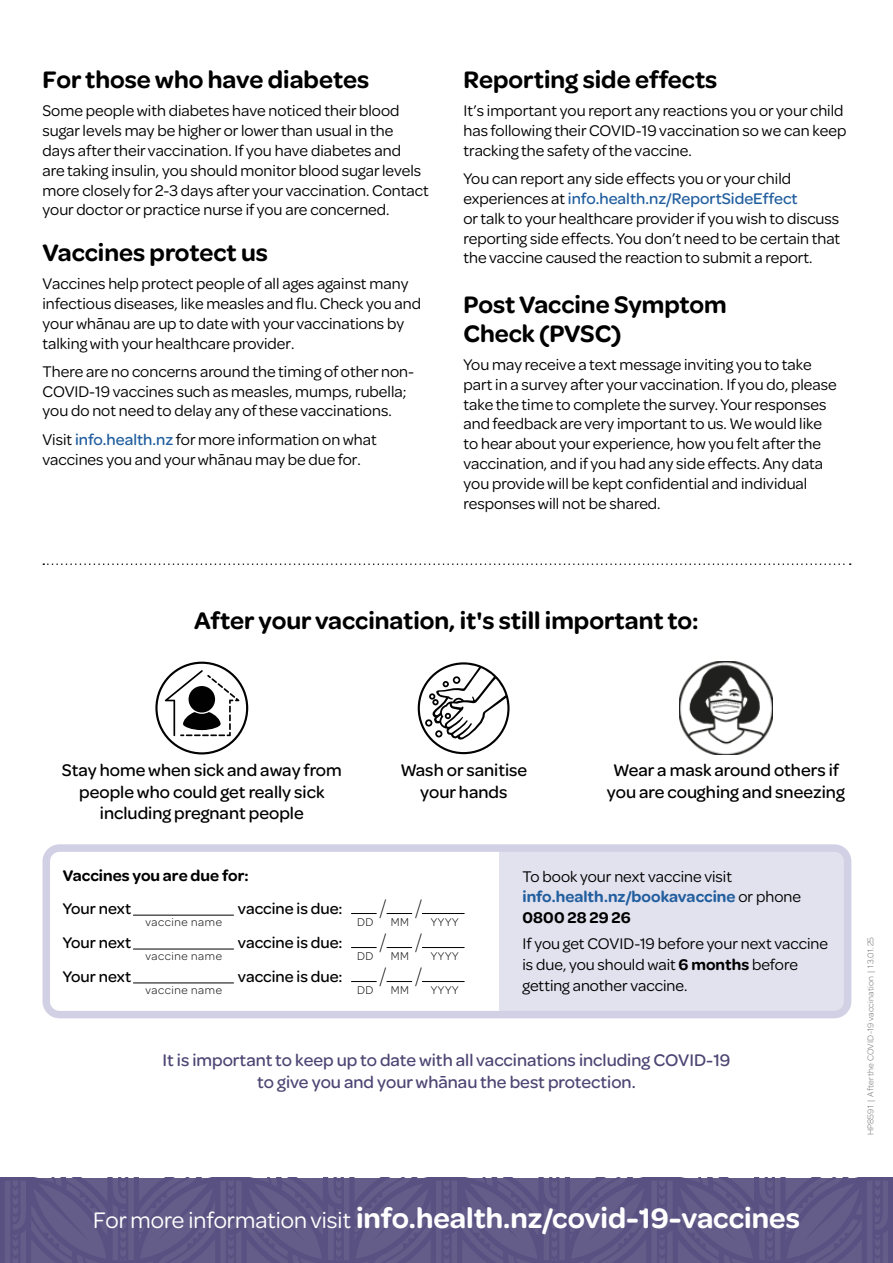
<style>
.page{position:relative;width:893px;height:1263px;background:#fff}
.page>*{position:absolute;margin:0;border:0;box-sizing:border-box;transform-origin:0 0}
.t1{font:600 30px "Omnes";color:#fff}
.t2{font:600 25.5px/28.5px "Omnes";color:#000}
.t3{font:200 22.5px "Omnes";color:#000}
.t4{font:500 18px/21.6px "Omnes";color:#000;text-align:center}
.t5{font:500 18px/21.6px "Omnes";color:#4d4674;text-align:center}
.t6{font:16.5px/19.8px "Omnes";color:#000}
.t7{font:500 16.5px "Omnes";color:#000}
.t8{font:600 16.5px "Omnes";letter-spacing:.005em;color:#000}
.t9{font:300 12px "Omnes";letter-spacing:.05em;color:#000}
.t10{font:300 9px "Omnes";letter-spacing:.02em;color:#6d6e71}
.s1{font-weight:500;color:#215e9e}
.s2{font-weight:600;color:#215e9e}
.s3{font-weight:600}
.s4{font-weight:400;font-size:24px}
</style>
<div class="page">
<svg style="left:0;top:1178px;width:893px;height:85px;background:#5f5785"></svg>
<div style="left:500px;top:848px;width:344px;height:164px;background:#e2e1ee"></div>
<svg style="left:351px;top:913px;width:26px;height:1px"></svg>
<svg style="left:387px;top:913px;width:25px;height:1px"></svg>
<hr style="left:422px;top:913px;width:43px;height:1px;background:#000">
<svg style="left:351px;top:947px;width:26px;height:1px"></svg>
<svg style="left:387px;top:947px;width:25px;height:1px"></svg>
<hr style="left:422px;top:947px;width:43px;height:1px;background:#000">
<svg style="left:351px;top:981px;width:26px;height:1px"></svg>
<svg style="left:387px;top:981px;width:25px;height:1px"></svg>
<hr style="left:422px;top:981px;width:43px;height:1px;background:#000">
<div style="left:43px;top:844px;width:808px;height:174px;border:8px solid #d2d0e4;border-radius:13px"></div>
<svg style="left:155px;top:662px;width:93px;height:92px"></svg>
<img style="left:679px;top:661px;width:94px;height:94px">
<svg style="left:43px;top:563px;width:808px;height:2px"></svg>
<hr style="left:133px;top:915px;width:101px;height:1px;background:#000">
<hr style="left:133px;top:949px;width:101px;height:1px;background:#000">
<hr style="left:133px;top:982px;width:101px;height:1px;background:#000">
<svg style="left:418px;top:662px;width:92px;height:92px"></svg>
<h2 class="t2" style="left:43px;top:64px;width:328px">For those who have diabetes</h2>
<p class="t6" style="left:43px;top:100px;width:388px">Some people with diabetes have noticed their blood sugar levels may be higher or lower than usual in the days after their vaccination. If you have diabetes and<br>are taking insulin, you should monitor blood sugar levels more closely for 2-3 days after your vaccination. Contact your doctor or practice nurse if you are concerned.</p>
<h2 class="t2" style="left:43px;top:237px;width:227px">Vaccines protect us</h2>
<p class="t6" style="left:43px;top:273px;width:380px">Vaccines help protect people of all ages against many infectious diseases, like measles and flu. Check you and your whānau are up to date with your vaccinations by talking with your healthcare provider.</p>
<p class="t6" style="left:43px;top:360px;width:373px">There are no concerns around the timing of other non-<br>COVID-19 vaccines such as measles, mumps, rubella; you do not need to delay any of these vaccinations.</p>
<p class="t6" style="left:43px;top:428px;width:336px">Visit <span class="s1">info.health.nz</span> for more information on what vaccines you and your whānau may be due for.</p>
<h2 class="t2" style="left:463px;top:64px;width:255px">Reporting side effects</h2>
<p class="t6" style="left:463px;top:100px;width:384px">It’s important you report any reactions you or your child has following their COVID-19 vaccination so we can keep tracking the safety of the vaccine.</p>
<p class="t6" style="left:463px;top:168px;width:378px">You can report any side effects you or your child experiences at <span class="s1">info.health.nz/ReportSideEffect<br></span>or talk to your healthcare provider if you wish to discuss reporting side effects. You don’t need to be certain that the vaccine caused the reaction to submit a report.</p>
<h2 class="t2" style="left:463px;top:289px;width:265px">Post Vaccine Symptom<br>Check (PVSC)</h2>
<p class="t6" style="left:463px;top:354px;width:375px">You may receive a text message inviting you to take part in a survey after your vaccination. If you do, please take the time to complete the survey. Your responses and feedback are very important to us. We would like to hear about your experience, how you felt after the vaccination, and if you had any side effects. Any data you provide will be kept confidential and individual responses will not be shared.</p>
<h2 class="t2" style="left:194px;top:605px;width:506px">After your vaccination, it's still important to:</h2>
<p class="t4" style="left:62px;top:758px;width:281px">Stay home when sick and away from people who could get really sick including pregnant people</p>
<p class="t4" style="left:400px;top:758px;width:129px">Wash or sanitise your hands</p>
<p class="t4" style="left:607px;top:758px;width:240px">Wear a mask around others if you are coughing and sneezing</p>
<p class="t8" style="left:63px;top:864px;width:187px">Vaccines you are due for:</p>
<p class="t7" style="left:63px;top:897px;width:70px">Your next</p>
<p class="t7" style="left:238px;top:897px;width:106px">vaccine is due:</p>
<h3 class="t3" style="left:380px;top:892px;width:9px">/</h3>
<h3 class="t3" style="left:415px;top:892px;width:9px">/</h3>
<p class="t7" style="left:63px;top:931px;width:70px">Your next</p>
<p class="t7" style="left:238px;top:931px;width:106px">vaccine is due:</p>
<h3 class="t3" style="left:380px;top:926px;width:9px">/</h3>
<h3 class="t3" style="left:415px;top:926px;width:9px">/</h3>
<p class="t7" style="left:63px;top:965px;width:70px">Your next</p>
<p class="t7" style="left:238px;top:965px;width:106px">vaccine is due:</p>
<h3 class="t3" style="left:380px;top:960px;width:9px">/</h3>
<h3 class="t3" style="left:415px;top:960px;width:9px">/</h3>
<p class="t9" style="left:145px;top:914px;width:78px">vaccine name</p>
<p class="t9" style="left:357px;top:914px;width:18px">DD</p>
<p class="t9" style="left:391px;top:914px;width:20px">MM</p>
<p class="t9" style="left:431px;top:914px;width:29px">YYYY</p>
<p class="t9" style="left:145px;top:948px;width:78px">vaccine name</p>
<p class="t9" style="left:357px;top:948px;width:18px">DD</p>
<p class="t9" style="left:391px;top:948px;width:20px">MM</p>
<p class="t9" style="left:431px;top:948px;width:29px">YYYY</p>
<p class="t9" style="left:145px;top:982px;width:78px">vaccine name</p>
<p class="t9" style="left:357px;top:982px;width:18px">DD</p>
<p class="t9" style="left:391px;top:982px;width:20px">MM</p>
<p class="t9" style="left:431px;top:982px;width:29px">YYYY</p>
<p class="t6" style="left:522px;top:866px;width:280px;line-height:20.4px">To book your next vaccine visit <span class="s2">info.health.nz/bookavaccine</span> or phone<br><span class="s3">0800 28 29 26</span></p>
<p class="t6" style="left:522px;top:931px;width:307px;line-height:21px">If you get COVID-19 before your next vaccine is due, you should wait <span class="s3">6 months</span> before getting another vaccine.</p>
<p class="t5" style="left:162px;top:1048px;width:570px">It is important to keep up to date with all vaccinations including COVID-19 to give you and your whānau the best protection.</p>
<p class="t10" style="left:864px;top:1135px;width:200px;rotate:-90deg">HP8591 | After the COVID-19 vaccination | 13.01.25</p>
<h1 class="t1" style="left:93px;top:1197px;width:708px"><span class="s4">For more information visit</span> info.health.nz/covid-19-vaccines</h1>
</div>
